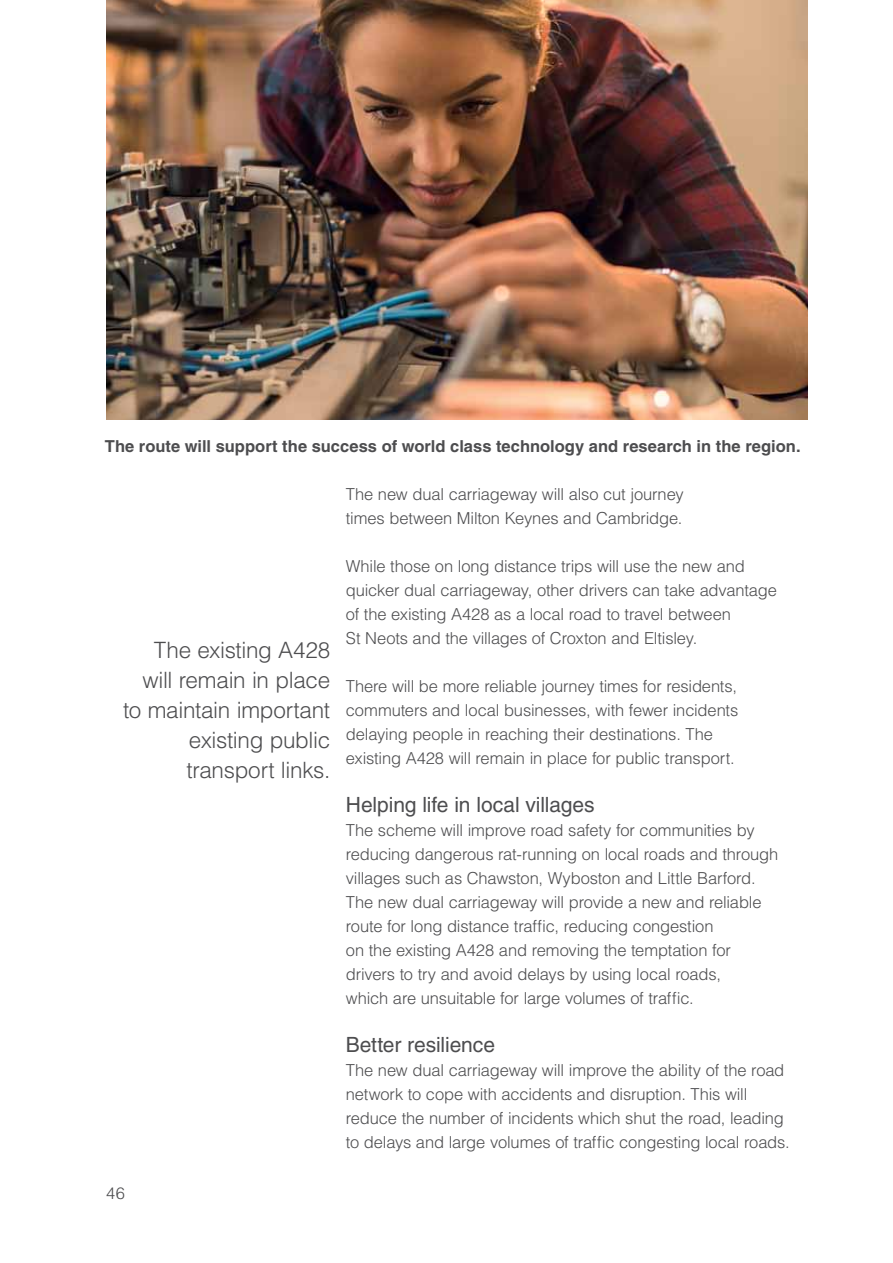
<style>
.page{position:relative;width:893px;height:1263px;background:#fff}
.page>*{position:absolute;margin:0;border:0;box-sizing:border-box;transform-origin:0 0}
.t1{font:300 22.5px/30px "Helvetica LT Std";letter-spacing:-.015em;color:#4d4d4f;text-align:right}
.t2{font:21px "Helvetica LT Std";letter-spacing:-.005em;color:#4d4d4f}
.t3{font:300 16.5px/24px "Helvetica LT Std";letter-spacing:-.01em;color:#4d4d4f}
.t4{font:700 16.5px "Helvetica LT Std";color:#4d4d4f}
</style>
<div class="page">
<img style="left:106px;top:0;width:702px;height:420px">
<p class="t4" style="left:105px;top:436px;width:697px">The route will support the success of world class technology and research in the region.</p>
<h1 class="t1" style="left:123px;top:635px;width:208px">The existing A428 will remain in place to maintain important existing public transport links.</h1>
<p class="t3" style="left:106px;top:1181px;width:20px">46</p>
<p class="t3" style="left:346px;top:482px;width:339px">The new dual carriageway will also cut journey times between Milton Keynes and Cambridge.</p>
<p class="t3" style="left:346px;top:554px;width:433px">While those on long distance trips will use the new and quicker dual carriageway, other drivers can take advantage of the existing A428 as a local road to travel between<br>St Neots and the villages of Croxton and Eltisley.</p>
<p class="t3" style="left:346px;top:674px;width:394px">There will be more reliable journey times for residents, commuters and local businesses, with fewer incidents delaying people in reaching their destinations. The existing A428 will remain in place for public transport.</p>
<p class="t2" style="left:346px;top:793px;width:250px">Helping life in local villages</p>
<p class="t3" style="left:346px;top:818px;width:434px">The scheme will improve road safety for communities by reducing dangerous rat-running on local roads and through villages such as Chawston, Wyboston and Little Barford.<br>The new dual carriageway will provide a new and reliable route for long distance traffic, reducing congestion<br>on the existing A428 and removing the temptation for drivers to try and avoid delays by using local roads,<br>which are unsuitable for large volumes of traffic.</p>
<p class="t2" style="left:346px;top:1033px;width:151px">Better resilience</p>
<p class="t3" style="left:346px;top:1058px;width:445px">The new dual carriageway will improve the ability of the road network to cope with accidents and disruption. This will reduce the number of incidents which shut the road, leading to delays and large volumes of traffic congesting local roads.</p>
</div>
